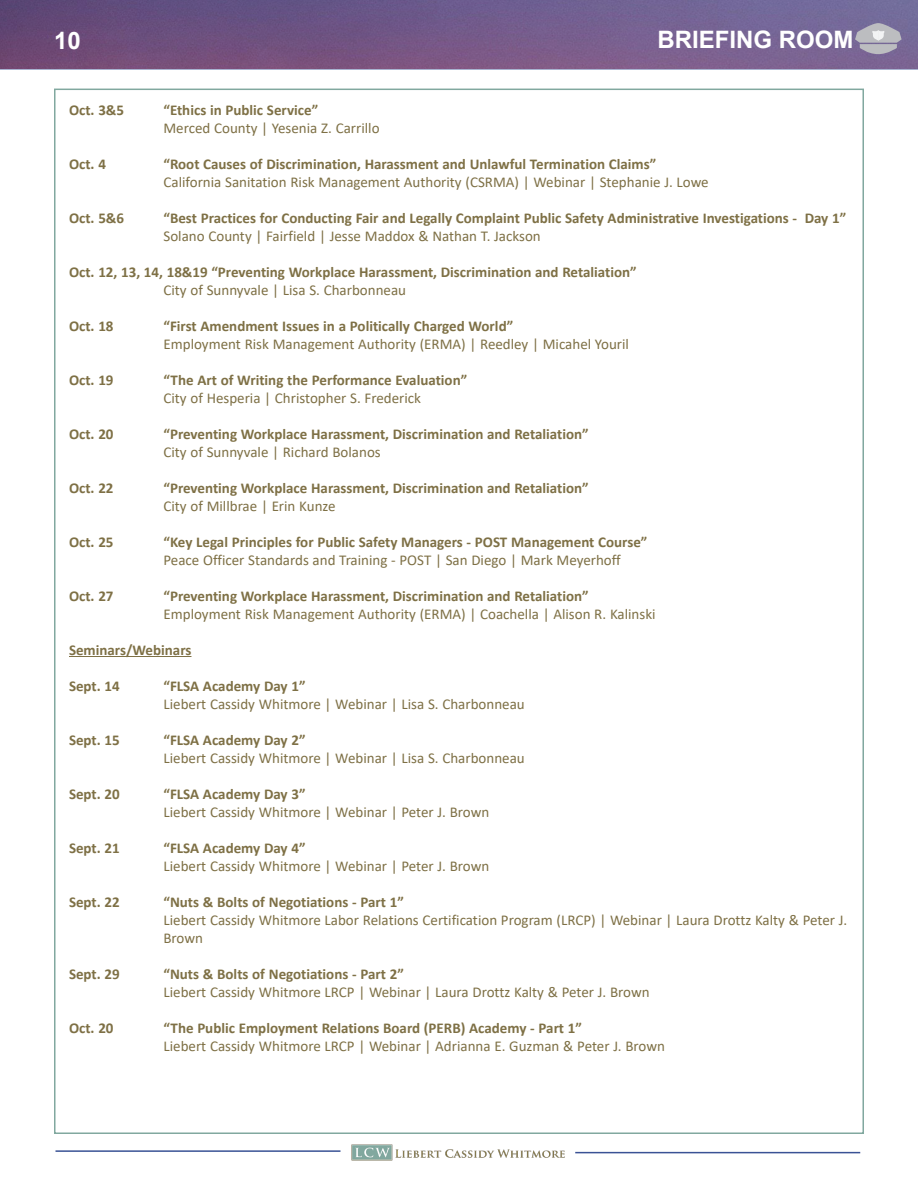
<style>
.page{position:relative;width:918px;height:1188px;background:#fff}
.page>*{position:absolute;margin:0;border:0;box-sizing:border-box;transform-origin:0 0}
.t1{font:700 24px "Arial";color:#fff}
.t2{font:700 15px "Calibri";color:#7e7045}
.t3{font:15px/18px "Calibri";color:#7e7045}
</style>
<div class="page">
<svg style="left:0;top:0;width:918px;height:69px;background:#715987"></svg>
<hr style="left:56px;top:1150px;width:284px;height:2px;background:#3a5295">
<img style="left:351px;top:1144px;width:214px;height:17px">
<hr style="left:575px;top:1152px;width:285px;height:1px;background:#3a5295">
<svg style="left:855px;top:23px;width:47px;height:31px"></svg>
<hr style="left:69px;top:656px;width:122px;height:1px;background:#7e7045">
<h1 class="t1" style="left:54px;top:23px;width:28px">10</h1>
<h1 class="t1" style="left:658px;top:23px;width:198px">BRIEFING ROOM</h1>
<p class="t2" style="left:69px;top:99px;width:57px">Oct. 3&amp;5</p>
<p class="t2" style="left:164px;top:99px;width:156px">“Ethics in Public Service”</p>
<p class="t3" style="left:164px;top:118px;width:218px">Merced County | Yesenia Z. Carrillo</p>
<p class="t2" style="left:69px;top:153px;width:38px">Oct. 4</p>
<p class="t2" style="left:164px;top:153px;width:494px">“Root Causes of Discrimination, Harassment and Unlawful Termination Claims”</p>
<p class="t3" style="left:164px;top:172px;width:547px">California Sanitation Risk Management Authority (CSRMA) | Webinar | Stephanie J. Lowe</p>
<p class="t2" style="left:69px;top:207px;width:57px">Oct. 5&amp;6</p>
<p class="t2" style="left:164px;top:207px;width:684px">“Best Practices for Conducting Fair and Legally Complaint Public Safety Administrative Investigations - Day 1”</p>
<p class="t3" style="left:164px;top:226px;width:379px">Solano County | Fairfield | Jesse Maddox &amp; Nathan T. Jackson</p>
<p class="t2" style="left:69px;top:261px;width:569px">Oct. 12, 13, 14, 18&amp;19 “Preventing Workplace Harassment, Discrimination and Retaliation”</p>
<p class="t3" style="left:164px;top:280px;width:244px">City of Sunnyvale | Lisa S. Charbonneau</p>
<p class="t2" style="left:69px;top:315px;width:46px">Oct. 18</p>
<p class="t2" style="left:164px;top:315px;width:351px">“First Amendment Issues in a Politically Charged World”</p>
<p class="t3" style="left:164px;top:334px;width:467px">Employment Risk Management Authority (ERMA) | Reedley | Micahel Youril</p>
<p class="t2" style="left:69px;top:369px;width:46px">Oct. 19</p>
<p class="t2" style="left:164px;top:369px;width:305px">“The Art of Writing the Performance Evaluation”</p>
<p class="t3" style="left:164px;top:388px;width:259px">City of Hesperia | Christopher S. Frederick</p>
<p class="t2" style="left:69px;top:423px;width:46px">Oct. 20</p>
<p class="t2" style="left:164px;top:423px;width:427px">“Preventing Workplace Harassment, Discrimination and Retaliation”</p>
<p class="t3" style="left:164px;top:442px;width:219px">City of Sunnyvale | Richard Bolanos</p>
<p class="t2" style="left:69px;top:477px;width:46px">Oct. 22</p>
<p class="t2" style="left:164px;top:477px;width:427px">“Preventing Workplace Harassment, Discrimination and Retaliation”</p>
<p class="t3" style="left:164px;top:496px;width:174px">City of Millbrae | Erin Kunze</p>
<p class="t2" style="left:69px;top:531px;width:46px">Oct. 25</p>
<p class="t2" style="left:164px;top:531px;width:485px">“Key Legal Principles for Public Safety Managers - POST Management Course”</p>
<p class="t3" style="left:164px;top:550px;width:459px">Peace Officer Standards and Training - POST | San Diego | Mark Meyerhoff</p>
<p class="t2" style="left:69px;top:585px;width:46px">Oct. 27</p>
<p class="t2" style="left:164px;top:585px;width:427px">“Preventing Workplace Harassment, Discrimination and Retaliation”</p>
<p class="t3" style="left:164px;top:604px;width:494px">Employment Risk Management Authority (ERMA) | Coachella | Alison R. Kalinski</p>
<p class="t2" style="left:69px;top:639px;width:124px">Seminars/Webinars</p>
<p class="t2" style="left:69px;top:675px;width:52px">Sept. 14</p>
<p class="t2" style="left:164px;top:675px;width:144px">“FLSA Academy Day 1”</p>
<p class="t3" style="left:164px;top:694px;width:363px">Liebert Cassidy Whitmore | Webinar | Lisa S. Charbonneau</p>
<p class="t2" style="left:69px;top:729px;width:52px">Sept. 15</p>
<p class="t2" style="left:164px;top:729px;width:144px">“FLSA Academy Day 2”</p>
<p class="t3" style="left:164px;top:748px;width:363px">Liebert Cassidy Whitmore | Webinar | Lisa S. Charbonneau</p>
<p class="t2" style="left:69px;top:783px;width:52px">Sept. 20</p>
<p class="t2" style="left:164px;top:783px;width:144px">“FLSA Academy Day 3”</p>
<p class="t3" style="left:164px;top:802px;width:327px">Liebert Cassidy Whitmore | Webinar | Peter J. Brown</p>
<p class="t2" style="left:69px;top:837px;width:52px">Sept. 21</p>
<p class="t2" style="left:164px;top:837px;width:144px">“FLSA Academy Day 4”</p>
<p class="t3" style="left:164px;top:856px;width:327px">Liebert Cassidy Whitmore | Webinar | Peter J. Brown</p>
<p class="t2" style="left:69px;top:891px;width:52px">Sept. 22</p>
<p class="t2" style="left:164px;top:891px;width:242px">“Nuts &amp; Bolts of Negotiations - Part 1”</p>
<p class="t3" style="left:164px;top:910px;width:685px">Liebert Cassidy Whitmore Labor Relations Certification Program (LRCP) | Webinar | Laura Drottz Kalty &amp; Peter J.<br>Brown</p>
<p class="t2" style="left:69px;top:963px;width:52px">Sept. 29</p>
<p class="t2" style="left:164px;top:963px;width:242px">“Nuts &amp; Bolts of Negotiations - Part 2”</p>
<p class="t3" style="left:164px;top:982px;width:488px">Liebert Cassidy Whitmore LRCP | Webinar | Laura Drottz Kalty &amp; Peter J. Brown</p>
<p class="t2" style="left:69px;top:1017px;width:46px">Oct. 20</p>
<p class="t2" style="left:164px;top:1017px;width:420px">“The Public Employment Relations Board (PERB) Academy - Part 1”</p>
<p class="t3" style="left:164px;top:1036px;width:503px">Liebert Cassidy Whitmore LRCP | Webinar | Adrianna E. Guzman &amp; Peter J. Brown</p>
</div>
